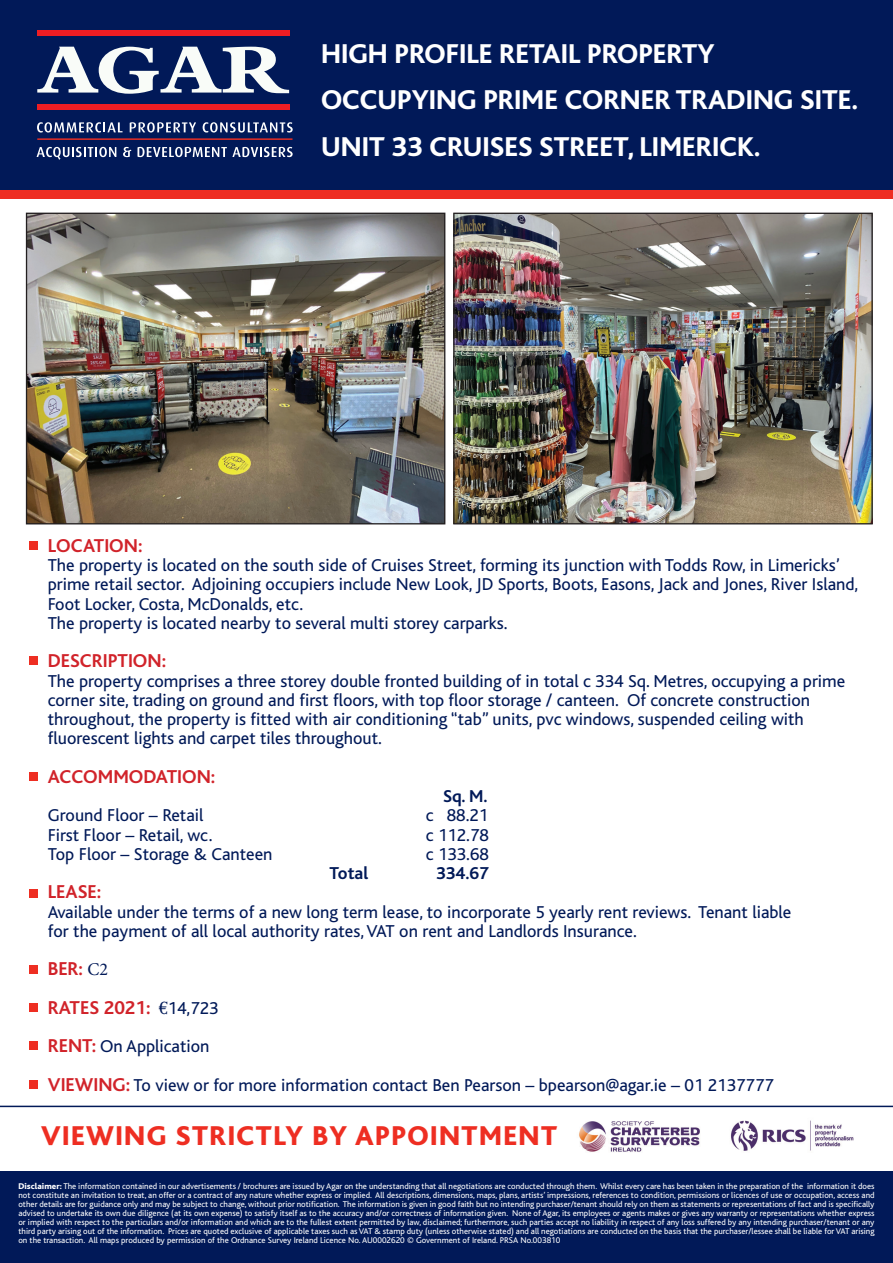
<style>
.page{position:relative;width:893px;height:1263px;background:#fff}
.page>*{position:absolute;margin:0;border:0;box-sizing:border-box;transform-origin:0 0}
.t1{font:800 72px "Bembo";color:#f9fcf8;scale:1.14 1}
.t2{font:800 28.5px "Bliss";color:#fff}
.t3{font:800 28.5px "Bliss";letter-spacing:.05em;color:#ee2e22}
.t4{font:700 19.5px/38.5px "Bliss";color:#d1232a}
.t5{font:18px/18.9px "Bliss";color:#011958}
.t6{font:700 18px "Bliss";color:#011958}
.t7{font:8.7px/9px "Bliss";color:#fff;text-align:justify}
.s1{font-family:"Minion Pro";font-weight:400;font-size:18px;color:#011958}
.s2{font-family:"Euro Serif";font-weight:400;font-size:18px;color:#011958}
.s3{font-weight:400;font-size:18px;color:#011958}
.s4{font-weight:700;font-size:19.5px;color:#d1232a}
.s5{font-weight:800}
</style>
<div class="page">
<div style="left:0;top:0;width:893px;height:198px;background:#ee2e22"></div>
<div style="left:0;top:0;width:893px;height:190px;background:#011958"></div>
<div style="left:0;top:1171px;width:893px;height:92px;background:#011958"></div>
<hr style="left:0;top:1106px;width:893px;height:1px;background:#011958">
<div style="left:29px;top:542px;width:8px;height:8px;background:#ee2e22"></div>
<div style="left:29px;top:889px;width:8px;height:8px;background:#ee2e22"></div>
<img style="left:28px;top:215px;width:415px;height:307px">
<div style="left:26px;top:213px;width:419px;height:311px;border:1px solid #231f20"></div>
<img style="left:579px;top:1120px;width:275px;height:32px">
<div style="left:29px;top:773px;width:9px;height:8px;background:#ee2e22"></div>
<div style="left:29px;top:1041px;width:8px;height:9px;background:#ee2e22"></div>
<svg style="left:37px;top:122px;width:86px;height:11px"></svg>
<svg style="left:130px;top:122px;width:66px;height:11px"></svg>
<svg style="left:203px;top:122px;width:90px;height:11px"></svg>
<svg style="left:37px;top:147px;width:79px;height:13px"></svg>
<svg style="left:123px;top:147px;width:8px;height:10px"></svg>
<svg style="left:137px;top:147px;width:156px;height:10px"></svg>
<hr style="left:37px;top:138px;width:255px;height:2px;background:#ee2e22">
<div style="left:37px;top:31px;width:252px;height:5px;background:#ee1d23"></div>
<div style="left:37px;top:104px;width:252px;height:6px;background:#ee1d23"></div>
<div style="left:29px;top:965px;width:8px;height:8px;background:#ee2e22"></div>
<div style="left:29px;top:1003px;width:8px;height:8px;background:#ee2e22"></div>
<div style="left:29px;top:1080px;width:8px;height:9px;background:#ee2e22"></div>
<img style="left:455px;top:215px;width:416px;height:307px">
<div style="left:453px;top:213px;width:420px;height:311px;border:1px solid #231f20"></div>
<div style="left:29px;top:656px;width:9px;height:9px;background:#ee2e22"></div>
<p class="t1" style="left:37px;top:29px;width:222px">AGAR</p>
<p class="t2" style="left:321px;top:39px;width:395px">HIGH PROFILE RETAIL PROPERTY</p>
<p class="t2" style="left:321px;top:85px;width:539px">OCCUPYING PRIME CORNER TRADING SITE.</p>
<p class="t2" style="left:321px;top:132px;width:441px">UNIT 33 CRUISES STREET, LIMERICK.</p>
<p class="t4" style="left:48px;top:527px;width:96px">LOCATION:</p>
<p class="t5" style="left:48px;top:556px;width:794px">The property is located on the south side of Cruises Street, forming its junction with Todds Row, in Limericks’</p>
<p class="t5" style="left:48px;top:575px;width:812px">prime retail sector. Adjoining occupiers include New Look, JD Sports, Boots, Easons, Jack and Jones, River Island,</p>
<p class="t5" style="left:48px;top:595px;width:257px">Foot Locker, Costa, McDonalds, etc.</p>
<p class="t5" style="left:48px;top:614px;width:461px">The property is located nearby to several multi storey carparks.</p>
<p class="t4" style="left:48px;top:642px;width:120px">DESCRIPTION:</p>
<p class="t5" style="left:48px;top:672px;width:799px">The property comprises a three storey double fronted building of in total c 334 Sq. Metres, occupying a prime</p>
<p class="t5" style="left:48px;top:691px;width:764px">corner site, trading on ground and first floors, with top floor storage / canteen. Of concrete construction</p>
<p class="t5" style="left:48px;top:710px;width:757px">throughout, the property is fitted with air conditioning “tab” units, pvc windows, suspended ceiling with</p>
<p class="t5" style="left:48px;top:729px;width:336px">fluorescent lights and carpet tiles throughout.</p>
<p class="t4" style="left:48px;top:758px;width:169px">ACCOMMODATION:</p>
<p class="t6" style="left:443px;top:787px;width:46px">Sq. M.</p>
<p class="t5" style="left:48px;top:806px;width:157px">Ground Floor – Retail</p>
<p class="t5" style="left:426px;top:806px;width:64px">c 88.21</p>
<p class="t5" style="left:48px;top:826px;width:166px">First Floor – Retail, wc.</p>
<p class="t5" style="left:426px;top:826px;width:65px">c 112.78</p>
<p class="t5" style="left:48px;top:845px;width:226px">Top Floor – Storage &amp; Canteen</p>
<p class="t5" style="left:426px;top:845px;width:65px">c 133.68</p>
<p class="t6" style="left:330px;top:864px;width:40px">Total</p>
<p class="t6" style="left:436px;top:864px;width:54px">334.67</p>
<p class="t4" style="left:48px;top:873px;width:55px">LEASE:</p>
<p class="t5" style="left:48px;top:903px;width:745px">Available under the terms of a new long term lease, to incorporate 5 yearly rent reviews. Tenant liable for the payment of all local authority rates, VAT on rent and Landlords Insurance.</p>
<p class="t4" style="left:48px;top:950px;width:172px">BER: <span class="s1">C2<br></span>RATES 2021: <span class="s2">€</span><span class="s3">14,723</span></p>
<p class="t5" style="left:48px;top:1027px;width:727px;line-height:38.5px"><span class="s4">RENT:</span> On Application<br><span class="s4">VIEWING:</span> To view or for more information contact Ben Pearson – bpearson@agar.ie – 01 2137777</p>
<p class="t3" style="left:41px;top:1121px;width:517px">VIEWING STRICTLY BY APPOINTMENT</p>
<p class="t7" style="left:18px;top:1182px;width:858px"><span class="s5">Disclaimer:</span> The information contained in our advertisements / brochures are issued by Agar on the understanding that all negotiations are conducted through them. Whilst every care has been taken in the preparation of the information it does not constitute an invitation to treat, an offer or a contract of any nature whether express or implied. All descriptions, dimensions, maps, plans, artists’ impressions, references to condition, permissions or licences of use or occupation, access and other details are for guidance only and may be subject to change, without prior notification. The information is given in good faith but no intending purchaser/tenant should rely on them as statements or representations of fact and is specifically advised to undertake its own due diligence (at its own expense) to satisfy itself as to the accuracy and/or correctness of information given. None of Agar, its employees or agents makes or gives any warranty or representations whether express or implied with respect to the particulars and/or information and which are to the fullest extent permitted by law, disclaimed; furthermore, such parties accept no liability in respect of any loss suffered by any intending purchaser/tenant or any third party arising out of the information. Prices are quoted exclusive of applicable taxes such as VAT &amp; stamp duty (unless otherwise stated) and all negotiations are conducted on the basis that the purchaser/lessee shall be liable for VAT arising on the transaction. All maps produced by permission of the Ordnance Survey Ireland Licence No. AU0002620 © Government of Ireland. PRSA No.003810</p>
</div>
